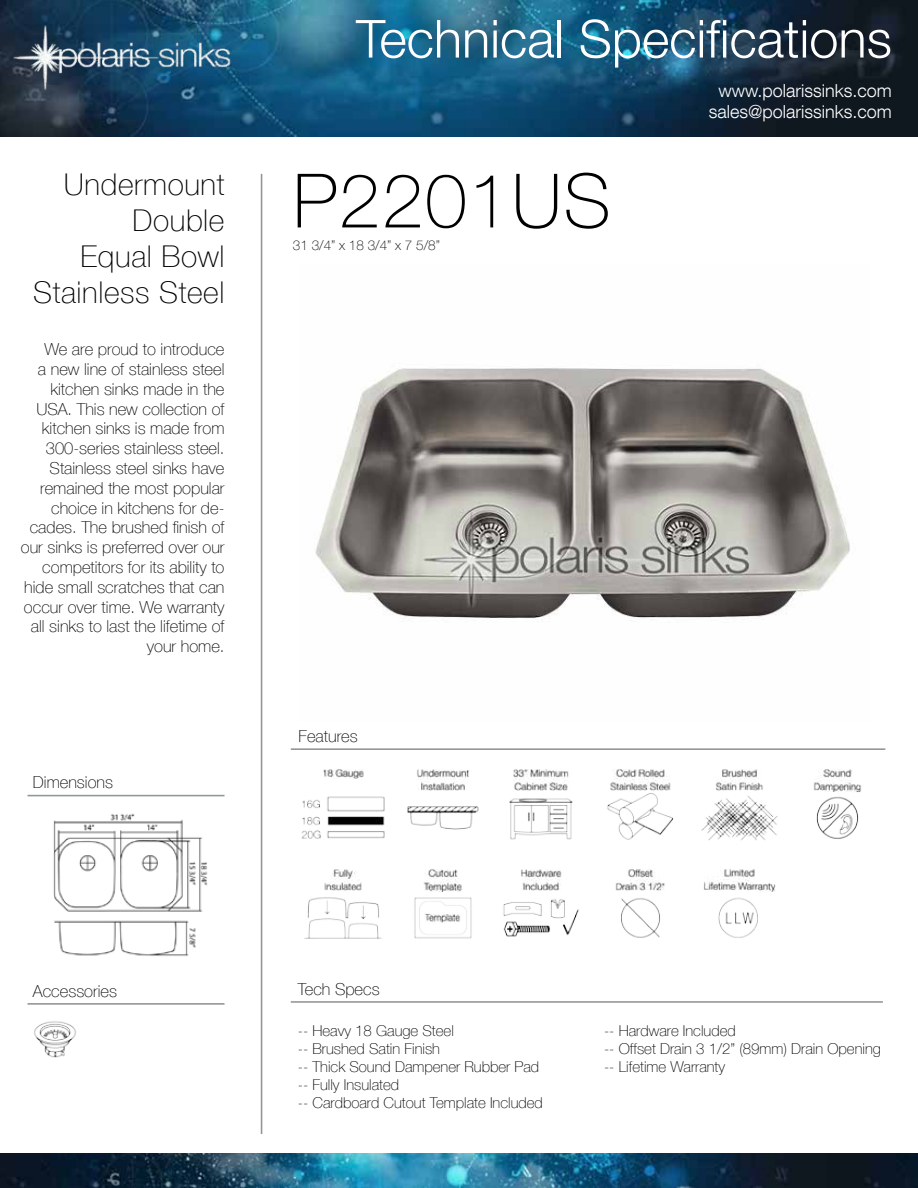
<style>
.page{position:relative;width:918px;height:1188px;background:#fff}
.page>*{position:absolute;margin:0;border:0;box-sizing:border-box;transform-origin:0 0}
.t1{font:100 75px "Helvetica Neue LT Com";letter-spacing:.02em;color:#000}
.t2{font:300 52.5px "Helvetica Neue LT Com";color:#fff}
.t3{font:100 30px/36px "Helvetica Neue LT Com";letter-spacing:.02em;color:#000101;text-align:right}
.t4{font:300 18px/21.6px "Helvetica Neue LT Com";color:#fff;text-align:center}
.t5{font:100 16.5px/19.8px "Helvetica Neue LT Com";color:#000;text-align:right}
.t6{font:100 15px/18px "Helvetica Neue LT Com";color:#000}
.t7{font:100 13.5px "Helvetica Neue LT Com";color:#000}
</style>
<div class="page">
<img style="left:0;top:0;width:918px;height:137px">
<img style="left:10px;top:16px;width:227px;height:80px">
<img style="left:315px;top:368px;width:535px;height:253px">
<hr style="left:261px;top:174px;width:1px;height:960px;background:#939598">
<img style="left:301px;top:769px;width:84px;height:70px">
<img style="left:304px;top:869px;width:78px;height:70px">
<img style="left:407px;top:769px;width:72px;height:61px">
<img style="left:414px;top:869px;width:58px;height:70px">
<img style="left:509px;top:769px;width:64px;height:71px">
<img style="left:503px;top:869px;width:76px;height:68px">
<img style="left:607px;top:769px;width:67px;height:71px">
<img style="left:615px;top:869px;width:50px;height:69px">
<img style="left:701px;top:769px;width:77px;height:72px">
<img style="left:704px;top:869px;width:72px;height:69px">
<img style="left:814px;top:769px;width:47px;height:70px">
<hr style="left:291px;top:748px;width:594px;height:2px;background:#939598">
<hr style="left:28px;top:795px;width:197px;height:1px;background:#939598">
<hr style="left:28px;top:1003px;width:197px;height:2px;background:#939598">
<hr style="left:291px;top:1001px;width:592px;height:2px;background:#939598">
<img style="left:34px;top:1021px;width:42px;height:37px">
<img style="left:0;top:1153px;width:918px;height:35px">
<img style="left:53px;top:813px;width:155px;height:143px">
<h3 class="t3" style="left:33px;top:166px;width:193px">Undermount<br>Double<br>Equal Bowl<br>Stainless Steel</h3>
<p class="t5" style="left:21px;top:339px;width:205px">We are proud to introduce<br>a new line of stainless steel kitchen sinks made in the<br>USA. This new collection of kitchen sinks is made from<br>300-series stainless steel.<br>Stainless steel sinks have remained the most popular choice in kitchens for de&shy;cades. The brushed finish of our sinks is preferred over our competitors for its ability to hide small scratches that can occur over time. We warranty all sinks to last the lifetime of your home.</p>
<p class="t5" style="left:33px;top:773px;width:82px">Dimensions</p>
<h2 class="t2" style="left:356px;top:7px;width:537px">Technical Specifications</h2>
<h1 class="t1" style="left:293px;top:156px;width:319px">P2201US</h1>
<p class="t7" style="left:293px;top:237px;width:149px">31 3/4” x 18 3/4” x 7 5/8”</p>
<p class="t4" style="left:709px;top:79px;width:185px">www.polarissinks.com sales@polarissinks.com</p>
<p class="t5" style="left:299px;top:727px;width:61px">Features</p>
<p class="t5" style="left:33px;top:981px;width:86px">Accessories</p>
<p class="t5" style="left:298px;top:979px;width:83px">Tech Specs</p>
<p class="t6" style="left:298px;top:1021px;width:247px">-- Heavy 18 Gauge Steel<br>-- Brushed Satin Finish<br>-- Thick Sound Dampener Rubber Pad -- Fully Insulated<br>-- Cardboard Cutout Template Included</p>
<p class="t6" style="left:604px;top:1021px;width:278px">-- Hardware Included<br>-- Offset Drain 3 1/2” (89mm) Drain Opening -- Lifetime Warranty</p>
</div>
